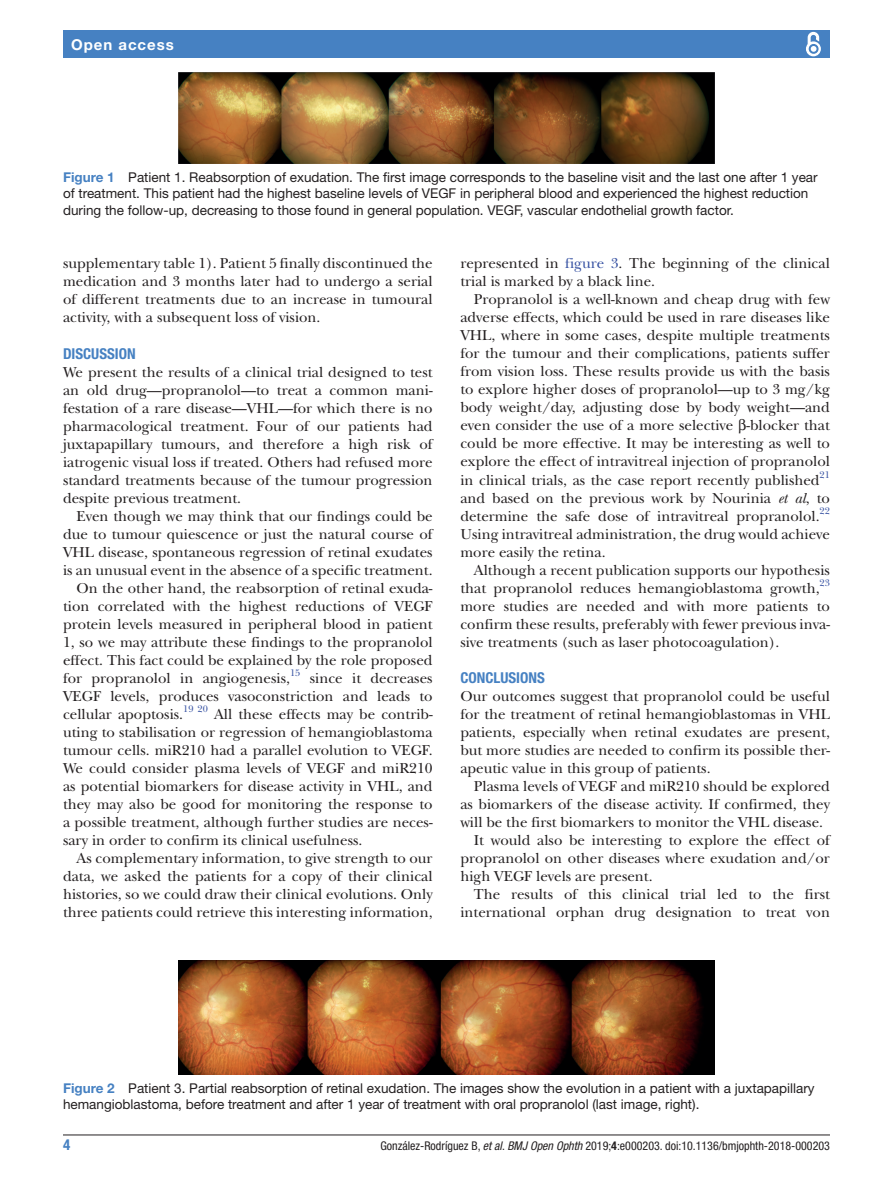
<style>
.page{position:relative;width:893px;height:1191px;background:#fff}
.page>*{position:absolute;margin:0;border:0;box-sizing:border-box;transform-origin:0 0}
.t1{font:15px/18px "New Baskerville";color:#231f20;text-align:justify}
.t2{font:700 condensed 15px "Helvetica Neue LT Std";color:#4681c2}
.t3{font:700 15px "Helvetica Neue LT Std";letter-spacing:.065em;color:#fff}
.t4{font:13.5px/16.5px "Helvetica Neue LT Std";color:#231f20}
.t5{font:condensed 12px "Helvetica Neue LT Std";color:#231f20}
.t6{font:9.9px "New Baskerville";color:#3853a3}
.s1{font-weight:700;color:#4681c2}
.s2{color:#3853a3}
.s3{font-style:italic}
.s4{font-weight:700}
</style>
<div class="page">
<hr style="left:63px;top:1134px;width:767px;height:1px;background:#231f20">
<div style="left:63px;top:31px;width:767px;height:27px;background:#4681c2"></div>
<svg style="left:806px;top:31px;width:15px;height:26px"></svg>
<img style="left:178px;top:73px;width:537px;height:91px">
<img style="left:178px;top:960px;width:537px;height:114px">
<p class="t3" style="left:71px;top:35px;width:104px">Open access</p>
<p class="t4" style="left:63px;top:169px;width:756px"><span class="s1">Figure 1</span> Patient 1. Reabsorption of exudation. The first image corresponds to the baseline visit and the last one after 1 year of treatment. This patient had the highest baseline levels of VEGF in peripheral blood and experienced the highest reduction during the follow-up, decreasing to those found in general population. VEGF, vascular endothelial growth factor.</p>
<p class="t1" style="left:63px;top:255px;width:371px">supplementary table 1). Patient 5 finally discontinued the medication and 3 months later had to undergo a serial of different treatments due to an increase in tumoural activity, with a subsequent loss of vision.</p>
<p class="t2" style="left:63px;top:344px;width:8px">DISC</p>
<p class="t2" style="left:91px;top:344px;width:46px">USSION</p>
<p class="t1" style="left:63px;top:363px;width:371px">We present the results of a clinical trial designed to test an old drug—propranolol—to treat a common mani&shy;festation of a rare disease—VHL—for which there is no pharmacological treatment. Four of our patients had juxtapapillary tumours, and therefore a high risk of iatrogenic visual loss if treated. Others had refused more standard treatments because of the tumour progression despite previous treatment.</p>
<p class="t1" style="left:76px;top:507px;width:358px">Even though we may think that our findings could be</p>
<p class="t1" style="left:63px;top:525px;width:371px">due to tumour quiescence or just the natural course of</p>
<p class="t1" style="left:63px;top:543px;width:371px">VHL disease, spontaneous regression of retinal exudates</p>
<p class="t1" style="left:63px;top:561px;width:371px">is an unusual event in the absence of a specific treatment.</p>
<p class="t1" style="left:76px;top:579px;width:358px">On the other hand, the reabsorption of retinal exuda-</p>
<p class="t1" style="left:63px;top:597px;width:371px">tion correlated with the highest reductions of VEGF</p>
<p class="t1" style="left:63px;top:615px;width:371px">protein levels measured in peripheral blood in patient</p>
<p class="t1" style="left:63px;top:633px;width:371px">1, so we may attribute these findings to the propranolol</p>
<p class="t1" style="left:63px;top:651px;width:371px">effect. This fact could be explained by the role proposed</p>
<p class="t1" style="left:63px;top:669px;width:229px">for propranolol in angiogenesis,</p>
<p class="t6" style="left:290px;top:667px;width:12px">15</p>
<p class="t1" style="left:63px;top:669px;width:371px;text-indent:247px">since it decreases VEGF levels, produces vasoconstriction and leads to cellular apoptosis.</p>
<p class="t6" style="left:183px;top:703px;width:26px">19 20</p>
<p class="t1" style="left:63px;top:705px;width:371px;text-indent:151px">All these effects may be contrib&shy;uting to stabilisation or regression of hemangioblastoma tumour cells. miR210 had a parallel evolution to VEGF.<br>We could consider plasma levels of VEGF and miR210 as potential biomarkers for disease activity in VHL, and they may also be good for monitoring the response to a possible treatment, although further studies are neces&shy;sary in order to confirm its clinical usefulness.</p>
<p class="t1" style="left:63px;top:849px;width:371px;text-indent:13px">As complementary information, to give strength to our data, we asked the patients for a copy of their clinical histories, so we could draw their clinical evolutions. Only three patients could retrieve this interesting information,</p>
<p class="t1" style="left:460px;top:255px;width:371px">represented in <span class="s2">figure 3</span>. The beginning of the clinical trial is marked by a black line.</p>
<p class="t1" style="left:460px;top:291px;width:371px;text-indent:14px">Propranolol is a well-known and cheap drug with few adverse effects, which could be used in rare diseases like VHL, where in some cases, despite multiple treatments for the tumour and their complications, patients suffer from vision loss. These results provide us with the basis to explore higher doses of propranolol—up to 3 mg/kg body weight/day, adjusting dose by body weight—and even consider the use of a more selective -blocker that could be more effective. It may be interesting as well to explore the effect of intravitreal injection of propranolol in clinical trials, as the case report recently published</p>
<p class="t6" style="left:820px;top:469px;width:12px">21</p>
<p class="t1" style="left:460px;top:489px;width:371px">and based on the previous work by Nourinia <span class="s3">et al</span>, to determine the safe dose of intravitreal propranolol.</p>
<p class="t6" style="left:820px;top:505px;width:12px">22</p>
<p class="t1" style="left:460px;top:525px;width:371px">Using intravitreal administration, the drug would achieve more easily the retina.</p>
<p class="t1" style="left:460px;top:561px;width:371px;text-indent:14px">Although a recent publication supports our hypothesis that propranolol reduces hemangioblastoma growth,</p>
<p class="t6" style="left:820px;top:577px;width:12px">23</p>
<p class="t1" style="left:460px;top:597px;width:371px">more studies are needed and with more patients to confirm these results, preferably with fewer previous inva&shy;sive treatments (such as laser photocoagulation).</p>
<p class="t2" style="left:460px;top:668px;width:85px">CONCLUSIONS</p>
<p class="t1" style="left:460px;top:687px;width:371px">Our outcomes suggest that propranolol could be useful for the treatment of retinal hemangioblastomas in VHL patients, especially when retinal exudates are present, but more studies are needed to confirm its possible ther&shy;apeutic value in this group of patients.</p>
<p class="t1" style="left:474px;top:777px;width:358px">Plasma levels of VEGF and miR210 should be explored</p>
<p class="t1" style="left:460px;top:795px;width:371px">as biomarkers of the disease activity. If confirmed, they</p>
<p class="t1" style="left:460px;top:813px;width:364px">will be the first biomarkers to monitor the VHL disease.</p>
<p class="t1" style="left:474px;top:831px;width:358px">It would also be interesting to explore the effect of</p>
<p class="t1" style="left:460px;top:849px;width:371px">propranolol on other diseases where exudation and/or</p>
<p class="t1" style="left:460px;top:867px;width:194px">high VEGF levels are present.</p>
<p class="t1" style="left:474px;top:885px;width:358px">The results of this clinical trial led to the first</p>
<p class="t1" style="left:460px;top:903px;width:371px">international orphan drug designation to treat von</p>
<p class="t4" style="left:63px;top:1079px;width:753px"><span class="s1">Figure 2</span> Patient 3. Partial reabsorption of retinal exudation. The images show the evolution in a patient with a juxtapapillary hemangioblastoma, before treatment and after 1 year of treatment with oral propranolol (last image, right).</p>
<p class="t2" style="left:63px;top:1135px;width:9px">4</p>
<p class="t5" style="left:380px;top:1138px;width:451px">González-Rodríguez B, <span class="s3">et al</span>. <span class="s3">BMJ Open Ophth</span> 2019;<span class="s4">4</span>:e000203. doi:10.1136/bmjophth-2018-000203</p>
</div>
